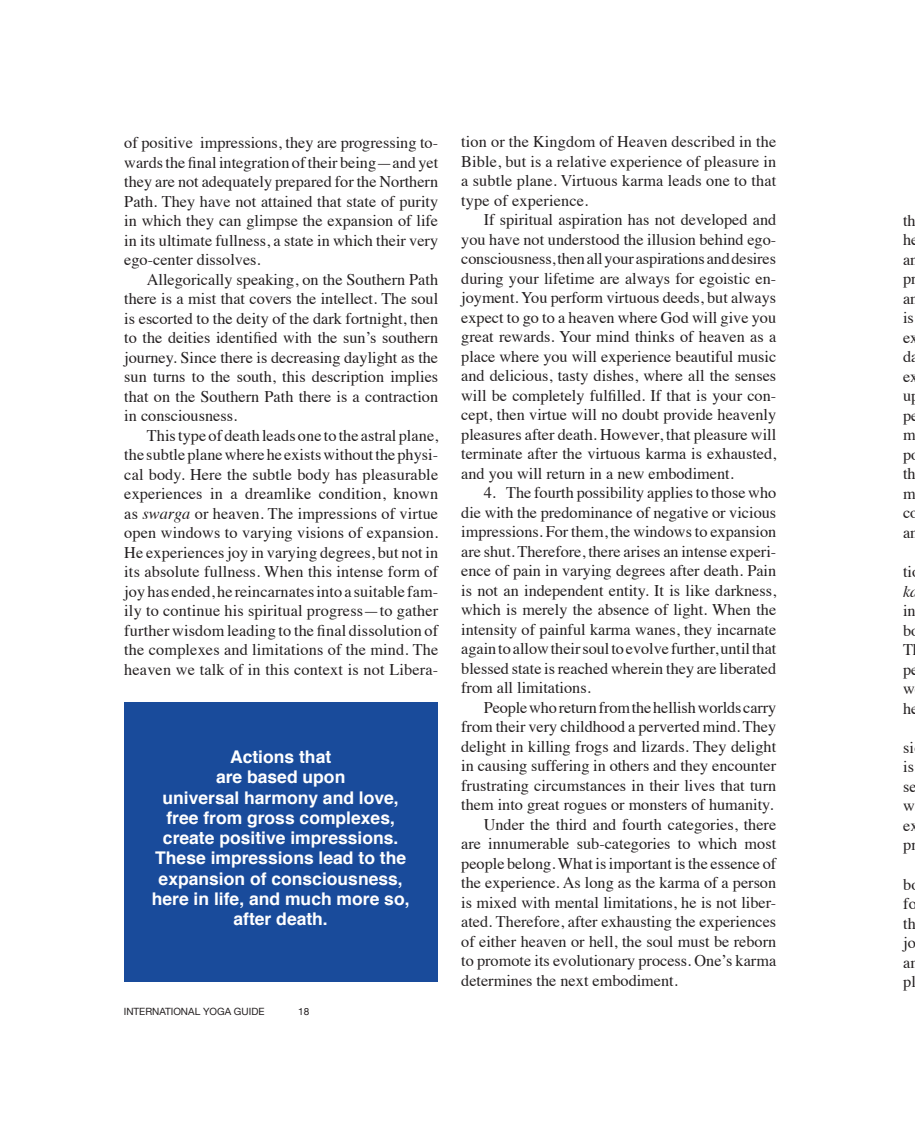
<style>
.page{position:relative;width:915px;height:1140px;background:#fff}
.page>*{position:absolute;margin:0;border:0;box-sizing:border-box;transform-origin:0 0}
.t1{font:700 17.5px "Helvetica";color:#fff}
.t2{font:16.25px/19.5px "Times";color:#231f20;text-align:justify}
.t3{font:10px "Helvetica Neue";color:#231f20}
.s1{font-style:italic}
</style>
<div class="page">
<div style="left:124px;top:702px;width:314px;height:280px;background:#194b9b"></div>
<p class="t2" style="left:124px;top:132px;width:315px">of positive impressions, they are progressing to&shy;wards the final integration of their being—and yet they are not adequately prepared for the Northern Path. They have not attained that state of purity in which they can glimpse the expansion of life in its ultimate fullness, a state in which their very ego-center dissolves.</p>
<p class="t2" style="left:124px;top:268px;width:315px;text-indent:22px">Allegorically speaking, on the Southern Path there is a mist that covers the intellect. The soul is escorted to the deity of the dark fortnight, then to the deities identified with the sun’s southern journey. Since there is decreasing daylight as the sun turns to the south, this description implies that on the Southern Path there is a contraction in consciousness.</p>
<p class="t2" style="left:124px;top:424px;width:316px;text-indent:22px">This type of death leads one to the astral plane, the subtle plane where he exists without the physi&shy;cal body. Here the subtle body has pleasurable experiences in a dreamlike condition, known as <span class="s1">swarga</span> or heaven. The impressions of virtue open windows to varying visions of expansion.<br>He experiences joy in varying degrees, but not in its absolute fullness. When this intense form of joy has ended, he reincarnates into a suitable fam&shy;ily to continue his spiritual progress—to gather further wisdom leading to the final dissolution of the complexes and limitations of the mind. The heaven we talk of in this context is not Libera-</p>
<p class="t1" style="left:230px;top:743px;width:103px">Actions that</p>
<p class="t1" style="left:216px;top:763px;width:131px">are based upon</p>
<p class="t1" style="left:163px;top:783px;width:238px">universal harmony and love,</p>
<p class="t1" style="left:166px;top:804px;width:230px">free from gross complexes,</p>
<p class="t1" style="left:163px;top:824px;width:237px">create positive impressions.</p>
<p class="t1" style="left:155px;top:844px;width:252px">These impressions lead to the</p>
<p class="t1" style="left:159px;top:864px;width:246px">expansion of consciousness,</p>
<p class="t1" style="left:152px;top:885px;width:259px">here in life, and much more so,</p>
<p class="t1" style="left:234px;top:905px;width:96px">after death.</p>
<p class="t3" style="left:124px;top:1004px;width:142px">INTERNATIONAL YOGA GUIDE</p>
<p class="t3" style="left:298px;top:1004px;width:13px">18</p>
<p class="t2" style="left:461px;top:131px;width:317px">tion or the Kingdom of Heaven described in the Bible, but is a relative experience of pleasure in a subtle plane. Virtuous karma leads one to that type of experience.</p>
<p class="t2" style="left:461px;top:209px;width:317px;text-indent:22px">If spiritual aspiration has not developed and you have not understood the illusion behind ego&shy;consciousness, then all your aspirations and desires during your lifetime are always for egoistic en&shy;joyment. You perform virtuous deeds, but always expect to go to a heaven where God will give you great rewards. Your mind thinks of heaven as a place where you will experience beautiful music and delicious, tasty dishes, where all the senses will be completely fulfilled. If that is your con&shy;cept, then virtue will no doubt provide heavenly pleasures after death. However, that pleasure will terminate after the virtuous karma is exhausted, and you will return in a new embodiment.</p>
<p class="t2" style="left:461px;top:482px;width:317px;text-indent:22px">4. The fourth possibility applies to those who die with the predominance of negative or vicious impressions. For them, the windows to expansion are shut. Therefore, there arises an intense experi&shy;ence of pain in varying degrees after death. Pain is not an independent entity. It is like darkness, which is merely the absence of light. When the intensity of painful karma wanes, they incarnate again to allow their soul to evolve further, until that blessed state is reached wherein they are liberated from all limitations.</p>
<p class="t2" style="left:461px;top:696px;width:317px;text-indent:22px">People who return from the hellish worlds carry from their very childhood a perverted mind. They delight in killing frogs and lizards. They delight in causing suffering in others and they encounter frustrating circumstances in their lives that turn them into great rogues or monsters of humanity.</p>
<p class="t2" style="left:461px;top:813px;width:317px;text-indent:22px">Under the third and fourth categories, there are innumerable sub-categories to which most people belong. What is important is the essence of the experience. As long as the karma of a person is mixed with mental limitations, he is not liber&shy;ated. Therefore, after exhausting the experiences of either heaven or hell, the soul must be reborn to promote its evolutionary process. One’s karma determines the next embodiment.</p>
<p class="t2" style="left:903px;top:209px;width:18px;text-align:left">th he an pr an is ex da ex up pe m p th m co an</p>
<p class="t2" style="left:903px;top:561px;width:17px;text-align:left">ti <span class="s1">ka </span>in b<br>T pe w he</p>
<p class="t2" style="left:903px;top:736px;width:17px;text-align:left">si is se w ex pr</p>
<p class="t2" style="left:903px;top:873px;width:17px;text-align:left">b fo th jo an pl</p>
</div>
